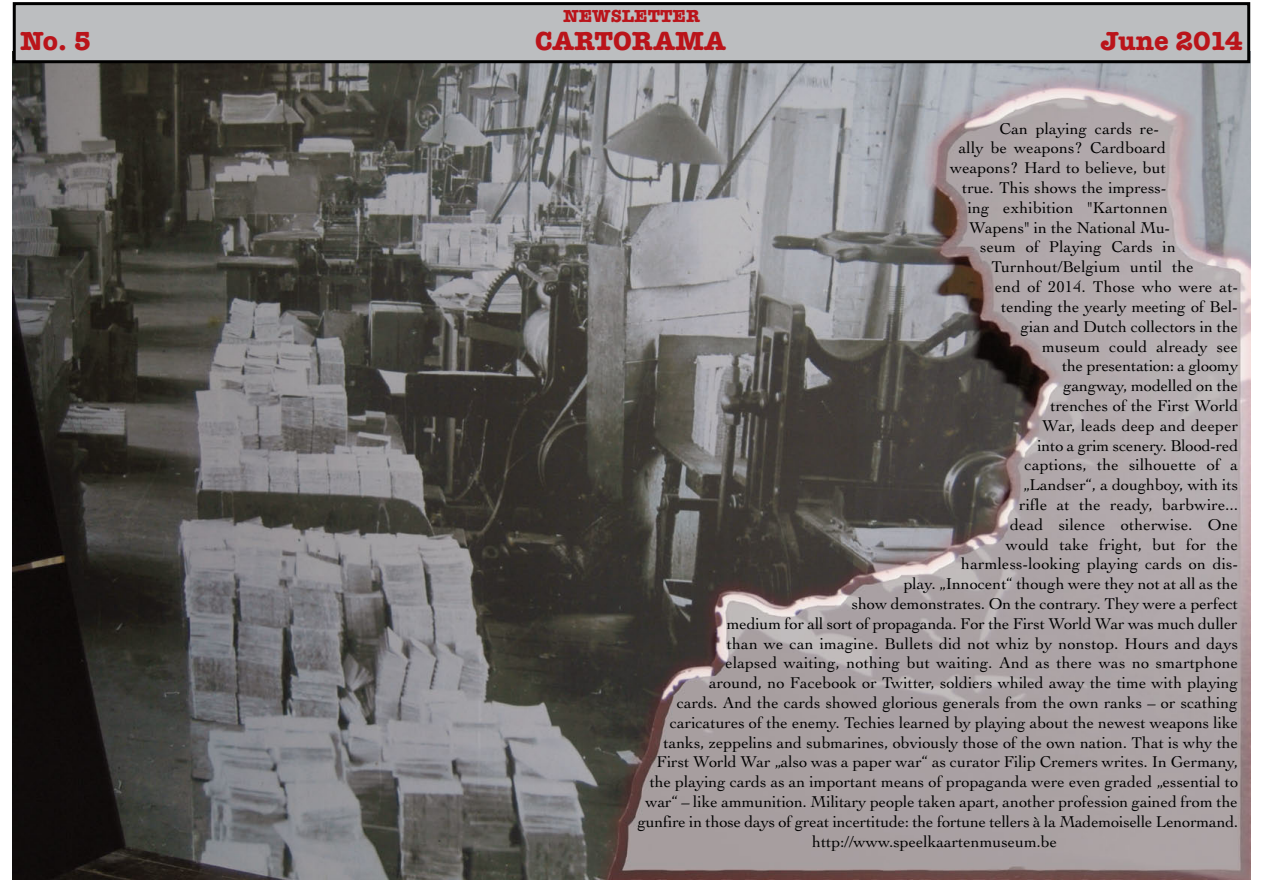
<style>
.page{position:relative;width:1263px;height:893px;background:#fff}
.page>*{position:absolute;margin:0;border:0;box-sizing:border-box;transform-origin:0 0}
.t1{font:700 27px "American Typewriter";color:#ba141a}
.t2{font:700 18px "American Typewriter";color:#ba141a}
.t3{font:16.5px "Cochin";color:#000}
</style>
<div class="page">
<img style="left:13px;top:63px;width:1237px;height:817px">
<div style="left:14px;top:4px;width:1235px;height:58px;background:#bcbec0"></div>
<div style="left:13px;top:2px;width:1237px;height:61px;border:3px solid #000"></div>
<p class="t2" style="left:563px;top:1px;width:138px">NEWSLETTER</p>
<h1 class="t1" style="left:20px;top:18px;width:73px">No. 5</h1>
<h1 class="t1" style="left:535px;top:18px;width:192px">CARTORAMA</h1>
<h1 class="t1" style="left:1100px;top:18px;width:144px">June 2014</h1>
<p class="t3" style="left:1000px;top:117px;width:161px">Can playing cards re-</p>
<p class="t3" style="left:959px;top:137px;width:209px">ally be weapons? Cardboard</p>
<p class="t3" style="left:950px;top:157px;width:217px">weapons? Hard to believe, but</p>
<p class="t3" style="left:962px;top:177px;width:206px">true. This shows the impress-</p>
<p class="t3" style="left:968px;top:196px;width:202px">ing exhibition "Kartonnen</p>
<p class="t3" style="left:969px;top:216px;width:203px">Wapens" in the National Mu-</p>
<p class="t3" style="left:980px;top:236px;width:197px">seum of Playing Cards in</p>
<p class="t3" style="left:991px;top:256px;width:204px">Turnhout/Belgium until the</p>
<p class="t3" style="left:995px;top:276px;width:245px">end of 2014. Those who were at-</p>
<p class="t3" style="left:1001px;top:295px;width:238px">tending the yearly meeting of Bel-</p>
<p class="t3" style="left:1021px;top:315px;width:219px">gian and Dutch collectors in the</p>
<p class="t3" style="left:1042px;top:335px;width:198px">museum could already see</p>
<p class="t3" style="left:1062px;top:355px;width:178px">the presentation: a gloomy</p>
<p class="t3" style="left:1063px;top:375px;width:176px">gangway, modelled on the</p>
<p class="t3" style="left:1050px;top:394px;width:189px">trenches of the First World</p>
<p class="t3" style="left:1042px;top:414px;width:197px">War, leads deep and deeper</p>
<p class="t3" style="left:1037px;top:434px;width:202px">into a grim scenery. Blood-red</p>
<p class="t3" style="left:1024px;top:454px;width:215px">captions, the silhouette of a</p>
<p class="t3" style="left:1023px;top:474px;width:217px">„Landser“, a doughboy, with its</p>
<p class="t3" style="left:1019px;top:493px;width:221px">rifle at the ready, barbwire...</p>
<p class="t3" style="left:1010px;top:513px;width:230px">dead silence otherwise. One</p>
<p class="t3" style="left:1006px;top:533px;width:234px">would take fright, but for the</p>
<p class="t3" style="left:961px;top:553px;width:278px">harmless-looking playing cards on dis-</p>
<p class="t3" style="left:904px;top:573px;width:336px">play. „Innocent“ though were they not at all as the</p>
<p class="t3" style="left:852px;top:592px;width:388px">show demonstrates. On the contrary. They were a perfect</p>
<p class="t3" style="left:727px;top:612px;width:512px">medium for all sort of propaganda. For the First World War was much duller</p>
<p class="t3" style="left:727px;top:632px;width:513px">than we can imagine. Bullets did not whiz by nonstop. Hours and days</p>
<p class="t3" style="left:725px;top:652px;width:514px">elapsed waiting, nothing but waiting. And as there was no smartphone</p>
<p class="t3" style="left:709px;top:672px;width:530px">around, no Facebook or Twitter, soldiers whiled away the time with playing</p>
<p class="t3" style="left:677px;top:691px;width:562px">cards. And the cards showed glorious generals from the own ranks – or scathing</p>
<p class="t3" style="left:670px;top:711px;width:570px">caricatures of the enemy. Techies learned by playing about the newest weapons like</p>
<p class="t3" style="left:664px;top:731px;width:576px">tanks, zeppelins and submarines, obviously those of the own nation. That is why the</p>
<p class="t3" style="left:657px;top:751px;width:583px">First World War „also was a paper war“ as curator Filip Cremers writes. In Germany,</p>
<p class="t3" style="left:650px;top:771px;width:590px">the playing cards as an important means of propaganda were even graded „essential to</p>
<p class="t3" style="left:645px;top:790px;width:594px">war“ – like ammunition. Military people taken apart, another profession gained from the</p>
<p class="t3" style="left:638px;top:810px;width:602px">gunfire in those days of great incertitude: the fortune tellers à la Mademoiselle Lenormand.</p>
<p class="t3" style="left:812px;top:830px;width:246px">http://www.speelkaartenmuseum.be</p>
</div>
